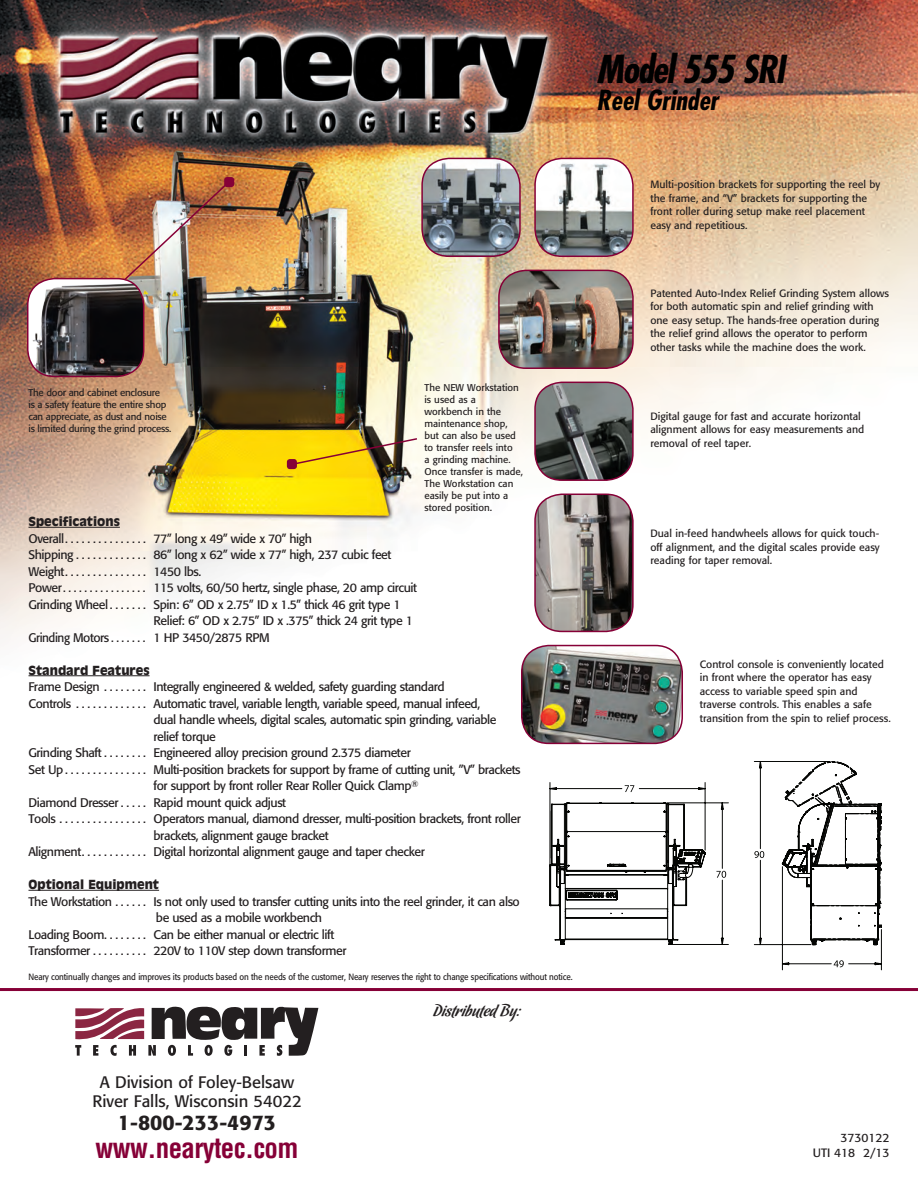
<style>
.page{position:relative;width:918px;height:1188px;background:#fff}
.page>*{position:absolute;margin:0;border:0;box-sizing:border-box;transform-origin:0 0}
.t1{font:italic 700 condensed 37.5px "Futura";letter-spacing:-.035em;color:#010101}
.t2{font:700 condensed 27px "Helvetica";letter-spacing:-.025em;color:#860037}
.t3{font:italic 700 condensed 27px "Futura";color:#010101}
.t4{font:500 21px "Formata";color:#231f20}
.t5{font:16.5px/19.5px "Formata";color:#231f20;text-align:center}
.t6{font:16.5px "Chocolate Caliente";color:#231f20}
.t7{font:12.3px/16.5px "Formata";letter-spacing:-.035em;color:#231f20}
.t8{font:900 12.3px "Antique Olive";color:#231f20}
.t9{font:12.3px "Formata";letter-spacing:-.035em;color:#231f20;scale:.95 1}
.t10{font:12px/15px "Formata";color:#231f20;text-align:right}
.t11{font:10.5px/13.5px "Formata";color:#231f20}
.t12{font:9.75px/12px "Formata";color:#231f20}
.t13{font:9.75px/12px "Formata";letter-spacing:-.025em;color:#231f20}
.t14{font:9px "Formata";letter-spacing:-.015em;color:#231f20;scale:.9 1}
.s1{font-size:10.5px}
</style>
<div class="page">
<img style="left:0;top:0;width:918px;height:1010px">
<hr style="left:28px;top:527px;width:92px;height:1px;background:#231f20">
<hr style="left:28px;top:675px;width:122px;height:1px;background:#231f20">
<hr style="left:28px;top:890px;width:131px;height:1px;background:#231f20">
<hr style="left:0;top:988px;width:918px;height:3px;background:#860037">
<div style="left:432px;top:1003px;width:426px;height:36px;background:#fff"></div>
<svg style="left:75px;top:1007px;width:243px;height:49px"></svg>
<img style="left:422px;top:158px;width:98px;height:98px">
<div style="left:421px;top:158px;width:100px;height:99px;border:2px solid #860037;border-radius:27px"></div>
<img style="left:535px;top:158px;width:98px;height:98px">
<div style="left:534px;top:158px;width:100px;height:99px;border:2px solid #860037;border-radius:27px"></div>
<img style="left:499px;top:270px;width:134px;height:98px">
<div style="left:498px;top:270px;width:136px;height:99px;border:2px solid #860037;border-radius:27px"></div>
<img style="left:535px;top:382px;width:98px;height:98px">
<div style="left:534px;top:382px;width:100px;height:99px;border:2px solid #860037;border-radius:27px"></div>
<img style="left:535px;top:494px;width:98px;height:137px">
<div style="left:534px;top:494px;width:100px;height:138px;border:2px solid #860037;border-radius:27px"></div>
<div style="left:28px;top:279px;width:116px;height:97px;background:#fff;border-radius:27px"></div>
<img style="left:32px;top:283px;width:112px;height:93px">
<div style="left:27px;top:278px;width:117px;height:99px;border:2px solid #860037;border-radius:27px"></div>
<img style="left:522px;top:646px;width:160px;height:97px">
<div style="left:521px;top:645px;width:162px;height:99px;border:2px solid #860037;border-radius:27px"></div>
<img style="left:122px;top:181px;width:107px;height:101px">
<div style="left:224px;top:177px;width:10px;height:10px;background:#860037;border-radius:3px"></div>
<svg style="left:291px;top:437px;width:128px;height:29px;background:#ceb135"></svg>
<div style="left:287px;top:459px;width:10px;height:10px;background:#860037;border-radius:3px"></div>
<svg style="left:550px;top:770px;width:184px;height:181px"></svg>
<svg style="left:741px;top:761px;width:141px;height:209px"></svg>
<h1 class="t1" style="left:597px;top:45px;width:190px">Model 555 SRI</h1>
<h2 class="t3" style="left:597px;top:83px;width:123px">Reel Grinder</h2>
<p class="t11" style="left:650px;top:178px;width:231px">Multi-position brackets for supporting the reel by the frame, and “V” brackets for supporting the front roller during setup make reel placement easy and repetitious.</p>
<p class="t13" style="left:28px;top:386px;width:144px">The door and cabinet enclosure<br>is a safety feature the entire shop can appreciate, as dust and noise is limited during the grind process.</p>
<p class="t12" style="left:424px;top:382px;width:100px">The NEW Workstation is used as a workbench in the maintenance shop, but can also be used to transfer reels into<br>a grinding machine.<br>Once transfer is made,<br>The Workstation can easily be put into a stored position<span class="s1">.</span></p>
<p class="t8" style="left:28px;top:514px;width:93px">Specifications</p>
<p class="t7" style="left:28px;top:530px;width:41px">Overall ...............</p>
<p class="t7" style="left:29px;top:530px;width:364px;text-indent:125px">77” long x 49” wide x 70” high<br>Shipping . . . . . . . . . . . . . 86” long x 62” wide x 77” high, 237 cubic feet<br>Weight ...............</p>
<p class="t7" style="left:154px;top:563px;width:49px">1450 lbs.</p>
<p class="t7" style="left:29px;top:579px;width:39px">Power ................</p>
<p class="t7" style="left:153px;top:579px;width:265px">115 volts, 60/50 hertz, single phase, 20 amp circuit</p>
<p class="t7" style="left:29px;top:596px;width:85px">Grinding Wheel .......</p>
<p class="t7" style="left:154px;top:596px;width:261px">Spin: 6” OD x 2.75” ID x 1.5” thick 46 grit type 1<br>Relief: 6” OD x 2.75” ID x .375” thick 24 grit type 1</p>
<p class="t9" style="left:28px;top:630px;width:91px">Grinding Motors .......</p>
<p class="t7" style="left:153px;top:629px;width:118px">1 HP 3450/2875 RPM</p>
<p class="t8" style="left:29px;top:663px;width:123px">Standard Features</p>
<p class="t7" style="left:29px;top:678px;width:75px">Frame Design .........</p>
<p class="t7" style="left:154px;top:678px;width:293px">Integrally engineered &amp; welded, safety guarding standard</p>
<p class="t7" style="left:29px;top:695px;width:47px">Controls ..............</p>
<p class="t7" style="left:154px;top:695px;width:328px">Automatic travel, variable length, variable speed, manual infeed,</p>
<p class="t7" style="left:154px;top:711px;width:345px">dual handle wheels, digital scales, automatic spin grinding, variable</p>
<p class="t7" style="left:154px;top:728px;width:64px">relief torque</p>
<p class="t7" style="left:29px;top:744px;width:384px">Grinding Shaft . . . . . . . . Engineered alloy precision ground 2.375 diameter</p>
<p class="t7" style="left:29px;top:761px;width:41px">Set Up ...............</p>
<p class="t7" style="left:154px;top:761px;width:369px">Multi-position brackets for support by frame of cutting unit, ”V” brackets for support by front roller Rear Roller Quick Clamp<sup>®</sup></p>
<p class="t7" style="left:28px;top:794px;width:96px">Diamond Dresser .....</p>
<p class="t7" style="left:154px;top:794px;width:134px">Rapid mount quick adjust</p>
<p class="t7" style="left:29px;top:810px;width:31px">Tools .................</p>
<p class="t7" style="left:154px;top:810px;width:369px">Operators manual, diamond dresser, multi-position brackets, front roller brackets, alignment gauge bracket</p>
<p class="t7" style="left:29px;top:843px;width:58px">Alignment ............</p>
<p class="t7" style="left:154px;top:843px;width:273px">Digital horizontal alignment gauge and taper checker</p>
<p class="t8" style="left:29px;top:877px;width:132px">Optional Equipment</p>
<p class="t7" style="left:29px;top:893px;width:87px">The Workstation .......</p>
<p class="t7" style="left:154px;top:893px;width:368px">Is not only used to transfer cutting units into the reel grinder, it can also be used as a mobile workbench</p>
<p class="t7" style="left:29px;top:926px;width:80px">Loading Boom ........</p>
<p class="t7" style="left:29px;top:926px;width:319px;text-indent:125px">Can be either manual or electric lift<br>Transformer . . . . . . . . . . 220V to 110V step down transformer</p>
<p class="t14" style="left:28px;top:971px;width:606px">Neary continually changes and improves its products based on the needs of the customer, Neary reserves the right to change specifications without notice.</p>
<h3 class="t6" style="left:434px;top:1001px;width:88px">Distributed By:</h3>
<p class="t11" style="left:650px;top:286px;width:240px">Patented Auto-Index Relief Grinding System allows for both automatic spin and relief grinding with one easy setup. The hands-free operation during the relief grind allows the operator to perform other tasks while the machine does the work.</p>
<p class="t11" style="left:650px;top:409px;width:215px">Digital gauge for fast and accurate horizontal alignment allows for easy measurements and removal of reel taper.</p>
<p class="t11" style="left:650px;top:527px;width:231px;text-align:justify">Dual in-feed handwheels allows for quick touch&shy;off alignment, and the digital scales provide easy reading for taper removal.</p>
<p class="t11" style="left:700px;top:657px;width:193px">Control console is conveniently located in front where the operator has easy access to variable speed spin and traverse controls. This enables a safe transition from the spin to relief process.</p>
<h3 class="t5" style="left:92px;top:1072px;width:211px">A Division of Foley-Belsaw<br>River Falls, Wisconsin 54022</h3>
<h3 class="t4" style="left:118px;top:1109px;width:160px">1-800-233-4973</h3>
<h2 class="t2" style="left:96px;top:1132px;width:204px">www.nearytec.com</h2>
<p class="t10" style="left:813px;top:1130px;width:78px">3730122<br>UTI 418 2/13</p>
</div>
